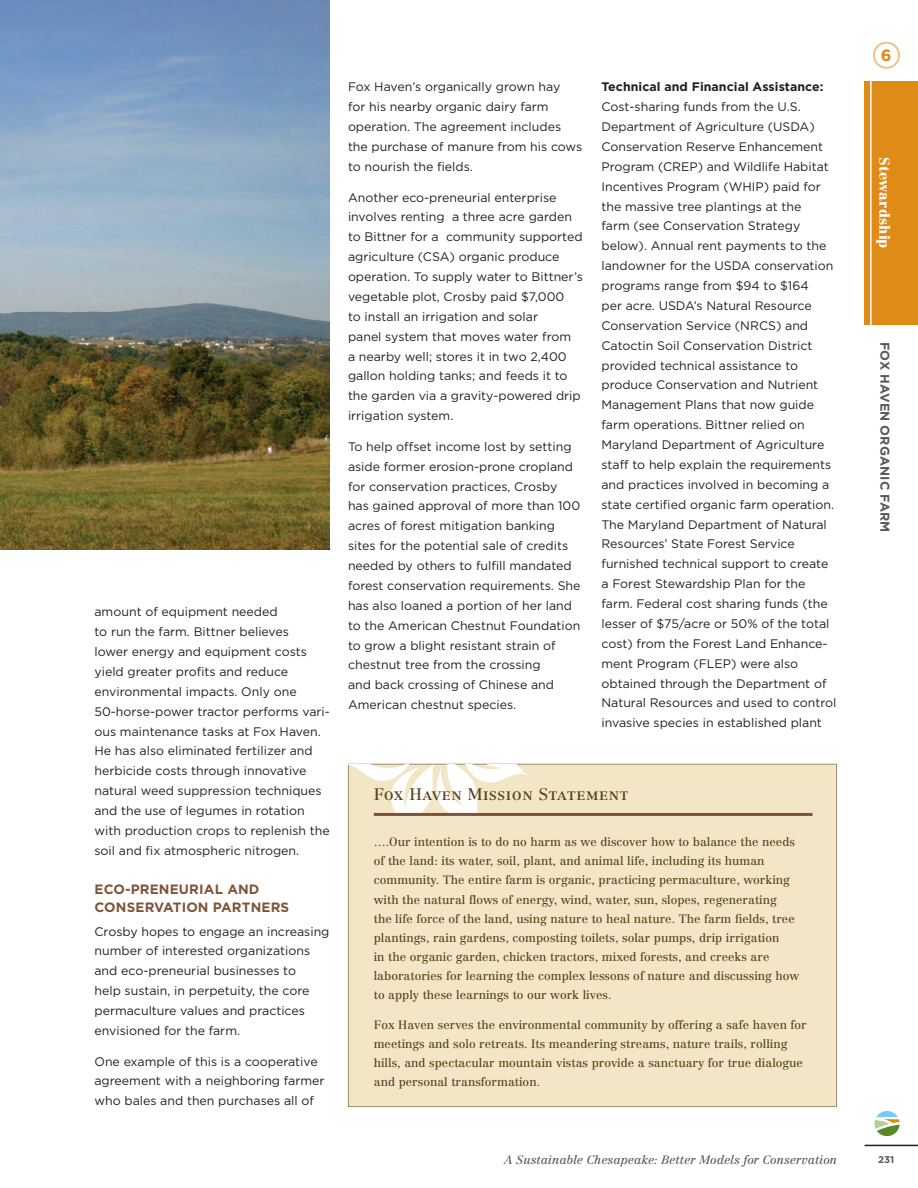
<style>
.page{position:relative;width:918px;height:1188px;background:#fff}
.page>*{position:absolute;margin:0;border:0;box-sizing:border-box;transform-origin:0 0}
.SideBar-Header{font:16.5px "Centennial Roman SC";letter-spacing:.035em;color:#564218}
.t1{font:700 16.35px "Gotham";color:#df8b17}
.t2{font:900 14.25px "Centennial";letter-spacing:.01em;color:#fff}
.Paragraph_Sub_Titles{font:700 13.5px/18px "Gotham";letter-spacing:.01em;color:#7e5439}
.t3{font:700 12.75px "Gotham";letter-spacing:.01em;color:#57585a}
.Paragraph_Style{font:12.3px/19.8px "Gotham";color:#231f20}
.Sidebar_-_additional{font:12px/19.2px "Centennial";color:#564218}
.t4{font:italic 12px "Centennial";color:#57585a}
.t5{font:700 9.75px "Gotham";color:#57585a}
.s1{font-weight:700}
</style>
<div class="page">
<svg style="left:876px;top:1112px;width:24px;height:24px"></svg>
<div style="left:874px;top:1110px;width:26px;height:26px;border:1px solid #fff;border-radius:50%"></div>
<div style="left:865px;top:81px;width:53px;height:244px;background:#df8b17"></div>
<div style="left:873px;top:42px;width:27px;height:27px;border:2px solid #f0c084;border-radius:50%"></div>
<hr style="left:865px;top:1145px;width:53px;height:1px;background:#231f20">
<hr style="left:870px;top:69px;width:2px;height:269px;background:#fff">
<div style="left:348px;top:764px;width:489px;height:343px;background:#f2e6c7;border:1px solid #9a8a6c"></div>
<svg style="left:349px;top:765px;width:182px;height:50px"></svg>
<hr style="left:374px;top:813px;width:439px;height:3px;background:#7e5439">
<img style="left:0;top:0;width:330px;height:549px">
<p class="Paragraph_Style" style="left:94px;top:602px;width:237px">amount of equipment needed<br>to run the farm. Bittner believes<br>lower energy and equipment costs yield greater profits and reduce environmental impacts. Only one 50-horse-power tractor performs vari&shy;ous maintenance tasks at Fox Haven.<br>He has also eliminated fertilizer and herbicide costs through innovative natural weed suppression techniques and the use of legumes in rotation with production crops to replenish the soil and fix atmospheric nitrogen.</p>
<p class="Paragraph_Sub_Titles" style="left:94px;top:880px;width:196px">ECO-PRENEURIAL AND<br>CONSERVATION PARTNERS</p>
<p class="Paragraph_Style" style="left:94px;top:921px;width:237px">Crosby hopes to engage an increasing number of interested organizations and eco-preneurial businesses to<br>help sustain, in perpetuity, the core permaculture values and practices envisioned for the farm.</p>
<p class="Paragraph_Style" style="left:94px;top:1051px;width:232px">One example of this is a cooperative agreement with a neighboring farmer who bales and then purchases all of</p>
<p class="Paragraph_Style" style="left:348px;top:77px;width:236px">Fox Haven’s organically grown hay<br>for his nearby organic dairy farm operation. The agreement includes the purchase of manure from his cows to nourish the fields.</p>
<p class="Paragraph_Style" style="left:348px;top:187px;width:236px">Another eco-preneurial enterprise involves renting a three acre garden to Bittner for a community supported agriculture (CSA) organic produce operation. To supply water to Bittner’s vegetable plot, Crosby paid $7,000<br>to install an irrigation and solar<br>panel system that moves water from<br>a nearby well; stores it in two 2,400 gallon holding tanks; and feeds it to the garden via a gravity-powered drip irrigation system.</p>
<p class="Paragraph_Style" style="left:348px;top:436px;width:234px">To help offset income lost by setting aside former erosion-prone cropland for conservation practices, Crosby has gained approval of more than 100 acres of forest mitigation banking sites for the potential sale of credits needed by others to fulfill mandated forest conservation requirements. She has also loaned a portion of her land to the American Chestnut Foundation to grow a blight resistant strain of chestnut tree from the crossing<br>and back crossing of Chinese and American chestnut species.</p>
<p class="Paragraph_Style" style="left:601px;top:77px;width:236px"><span class="s1">TECHNICAL AND FINANCIAL ASSISTANCE:<br></span>Cost-sharing funds from the U.S.<br>Department of Agriculture (USDA)<br>Conservation Reserve Enhancement Program (CREP) and Wildlife Habitat Incentives Program (WHIP) paid for the massive tree plantings at the<br>farm (see Conservation Strategy below). Annual rent payments to the landowner for the USDA conservation programs range from $94 to $164<br>per acre. USDA’s Natural Resource Conservation Service (NRCS) and Catoctin Soil Conservation District provided technical assistance to produce Conservation and Nutrient Management Plans that now guide farm operations. Bittner relied on Maryland Department of Agriculture staff to help explain the requirements and practices involved in becoming a state certified organic farm operation.<br>The Maryland Department of Natural Resources’ State Forest Service furnished technical support to create a Forest Stewardship Plan for the farm. Federal cost sharing funds (the lesser of $75/acre or 50% of the total cost) from the Forest Land Enhance&shy;ment Program (FLEP) were also obtained through the Department of Natural Resources and used to control invasive species in established plant</p>
<p class="SideBar-Header" style="left:374px;top:784px;width:256px">Fox Haven Mission Statement</p>
<p class="Sidebar_-_additional" style="left:374px;top:832px;width:427px">….Our intention is to do no harm as we discover how to balance the needs of the land: its water, soil, plant, and animal life, including its human community. The entire farm is organic, practicing permaculture, working with the natural flows of energy, wind, water, sun, slopes, regenerating<br>the life force of the land, using nature to heal nature. The farm fields, tree plantings, rain gardens, composting toilets, solar pumps, drip irrigation<br>in the organic garden, chicken tractors, mixed forests, and creeks are laboratories for learning the complex lessons of nature and discussing how to apply these learnings to our work lives.</p>
<p class="Sidebar_-_additional" style="left:374px;top:1015px;width:435px">Fox Haven serves the environmental community by offering a safe haven for meetings and solo retreats. Its meandering streams, nature trails, rolling hills, and spectacular mountain vistas provide a sanctuary for true dialogue and personal transformation.</p>
<p class="t4" style="left:504px;top:1153px;width:335px">A Sustainable Chesapeake: Better Models for Conservation</p>
<h2 class="t1" style="left:881px;top:46px;width:12px">6</h2>
<p class="t2" style="left:894px;top:157px;width:93px;rotate:90deg">Stewardship</p>
<p class="t3" style="left:892px;top:342px;width:192px;rotate:90deg">FOX HAVEN ORGANIC FARM</p>
<p class="t5" style="left:878px;top:1154px;width:18px">231</p>
</div>
